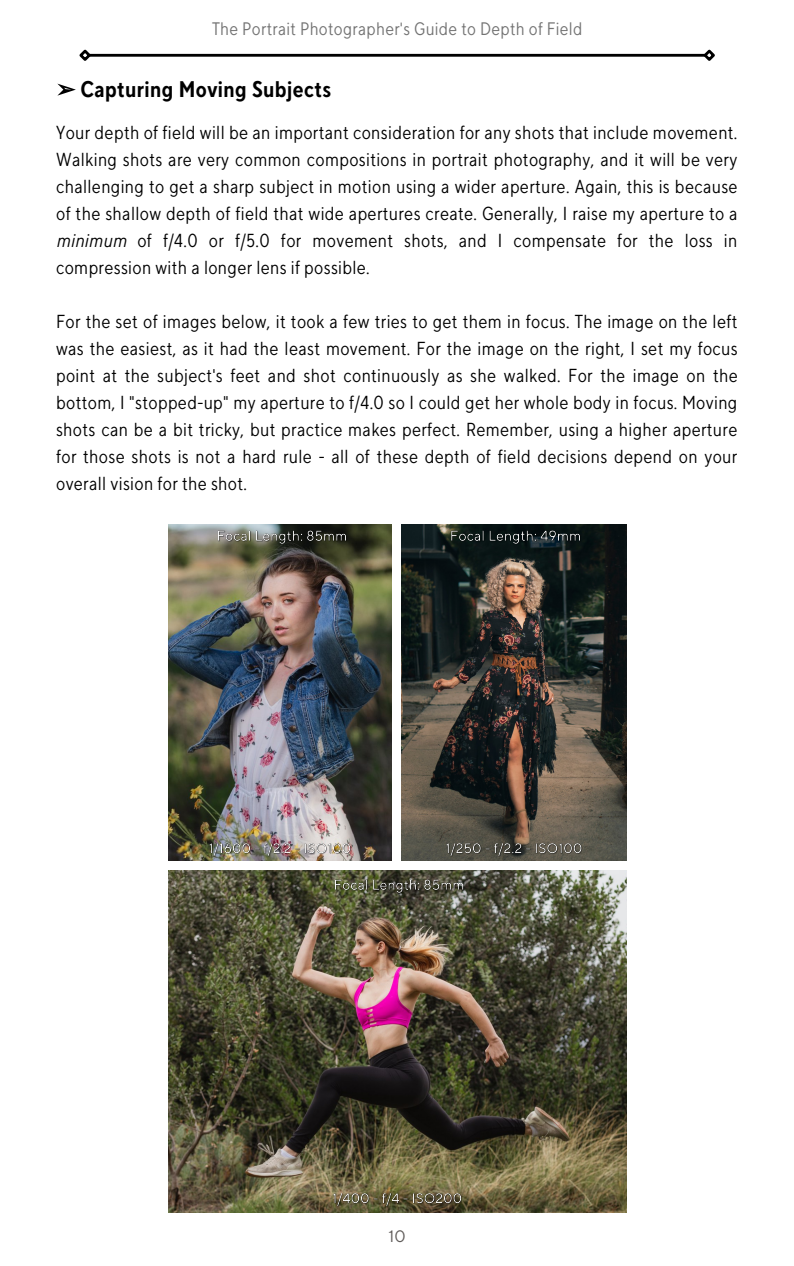
<style>
.page{position:relative;width:794px;height:1266px;background:#fff}
.page>*{position:absolute;margin:0;border:0;box-sizing:border-box;transform-origin:0 0}
.t1{font:700 22.5px "TT Norms Std Cond";letter-spacing:.02em;color:#000}
.t2{font:18.75px/27px "TT Norms Std Cond";letter-spacing:.02em;color:#000;text-align:justify}
.t3{font:18px "TT Norms Std Cond";letter-spacing:.02em;color:#737373}
.t4{font:16.5px "TT Norms Pro";color:#5f5b59}
.s1{font-family:"DejaVu Sans";font-weight:400;color:rgb(0 0 0/0)}
.s2{font-style:italic}
</style>
<div class="page">
<hr style="left:89px;top:54px;width:615px;height:3px;background:#000">
<svg style="left:79px;top:49px;width:14px;height:12px"></svg>
<svg style="left:700px;top:49px;width:15px;height:12px"></svg>
<img style="left:168px;top:870px;width:457px;height:342px">
<img style="left:329px;top:874px;width:137px;height:22px">
<img style="left:331px;top:1188px;width:133px;height:22px">
<svg style="left:57px;top:84px;width:19px;height:12px"></svg>
<img style="left:401px;top:524px;width:224px;height:336px">
<img style="left:168px;top:524px;width:223px;height:336px">
<img style="left:446px;top:526px;width:136px;height:21px">
<img style="left:444px;top:838px;width:140px;height:22px">
<img style="left:212px;top:526px;width:137px;height:21px">
<img style="left:207px;top:838px;width:146px;height:22px">
<p class="t3" style="left:212px;top:18px;width:372px">The Portrait Photographer's Guide to Depth of Field</p>
<p class="t1" style="left:56px;top:76px;width:276px"><span class="s1">➢</span> Capturing Moving Subjects</p>
<p class="t2" style="left:56px;top:119px;width:682px">Your depth of field will be an important consideration for any shots that include movement.<br>Walking shots are very common compositions in portrait photography, and it will be very challenging to get a sharp subject in motion using a wider aperture. Again, this is because of the shallow depth of field that wide apertures create. Generally, I raise my aperture to a <span class="s2">minimum</span> of f/4.0 or f/5.0 for movement shots, and I compensate for the loss in compression with a longer lens if possible.</p>
<p class="t2" style="left:56px;top:308px;width:682px">For the set of images below, it took a few tries to get them in focus. The image on the left was the easiest, as it had the least movement. For the image on the right, I set my focus point at the subject's feet and shot continuously as she walked. For the image on the bottom, I "stopped-up" my aperture to f/4.0 so I could get her whole body in focus. Moving shots can be a bit tricky, but practice makes perfect. Remember, using a higher aperture for those shots is not a hard rule - all of these depth of field decisions depend on your overall vision for the shot.</p>
<p class="t4" style="left:388px;top:1226px;width:19px">10</p>
</div>
